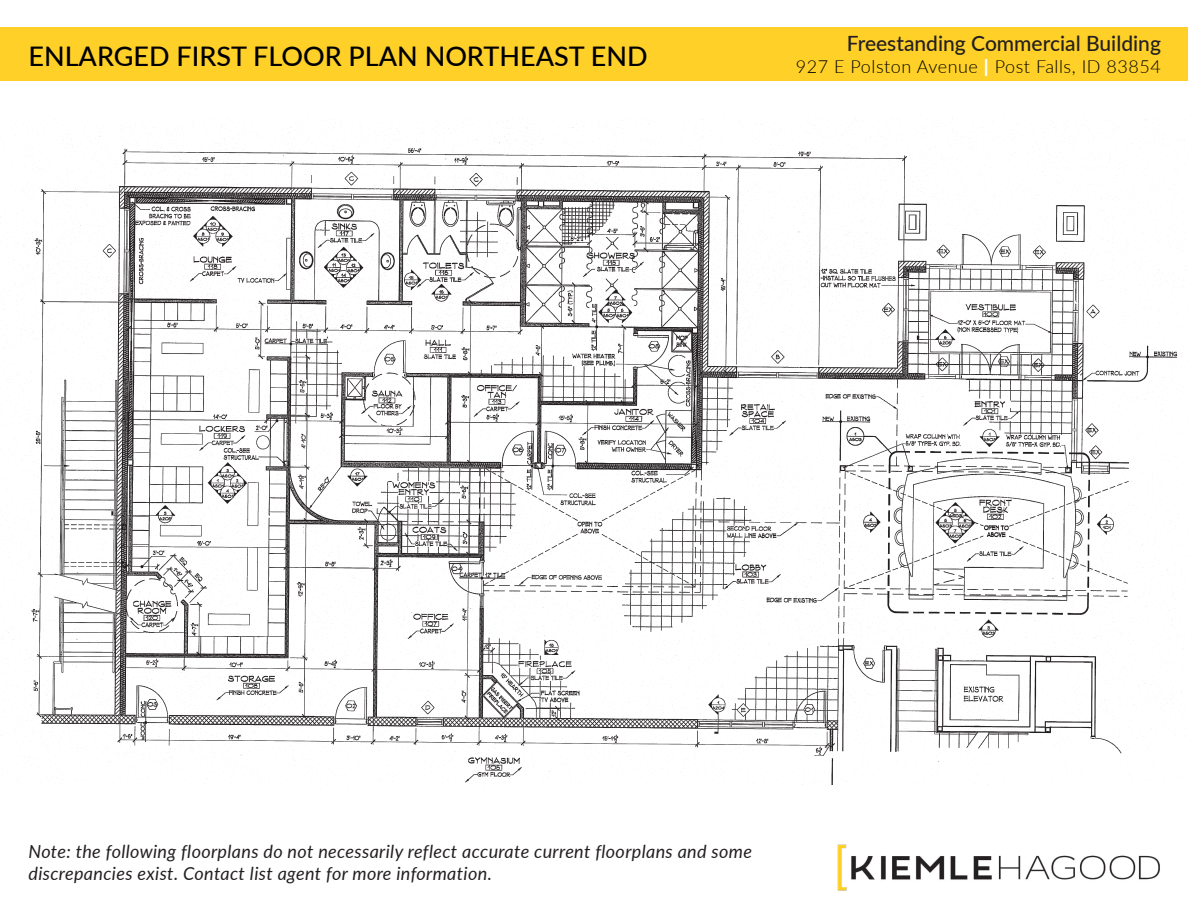
<style>
.page{position:relative;width:1188px;height:918px;background:#fff}
.page>*{position:absolute;margin:0;border:0;box-sizing:border-box;transform-origin:0 0}
.t1{font:500 27px "Lato";color:#000}
.t2{font:500 21px "Lato";color:#231f20}
.t3{font:italic 18px/21.6px "Lato";letter-spacing:.02em;color:#231f20}
.t4{font:300 18px "Lato";letter-spacing:.03em;color:#000}
.s1{font-weight:900;color:#fff}
</style>
<div class="page">
<img style="left:4px;top:119px;width:1180px;height:666px">
<img style="left:837px;top:845px;width:323px;height:46px">
<div style="left:0;top:27px;width:1188px;height:54px;background:#fed028"></div>
<p class="t1" style="left:28px;top:36px;width:621px">ENLARGED FIRST FLOOR PLAN NORTHEAST END</p>
<p class="t2" style="left:847px;top:29px;width:316px">Freestanding Commercial Building</p>
<p class="t4" style="left:796px;top:54px;width:367px">927 E Polston Avenue <span class="s1">|</span> Post Falls, ID 83854</p>
<p class="t3" style="left:28px;top:840px;width:725px">Note: the following floorplans do not necessarily reflect accurate current floorplans and some discrepancies exist. Contact list agent for more information.</p>
</div>
